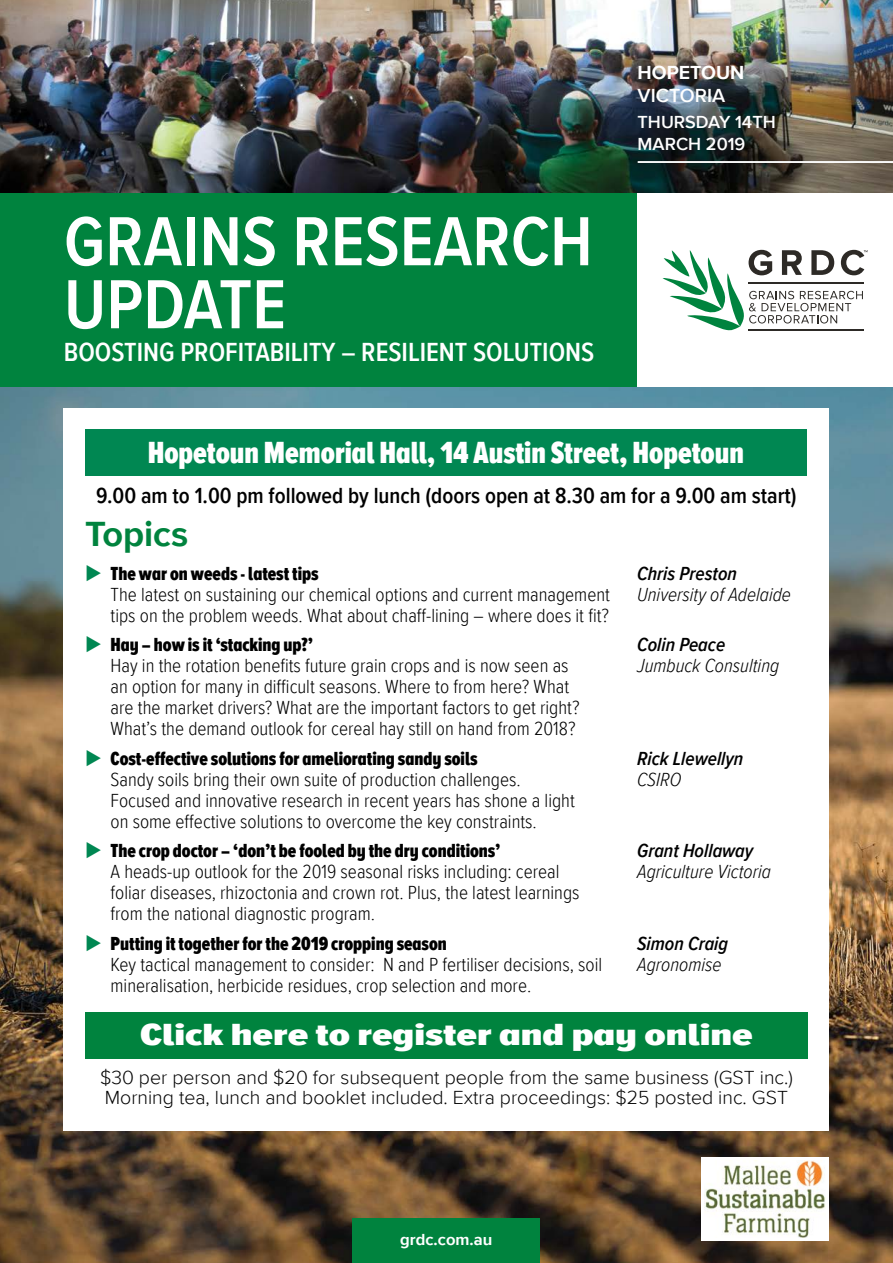
<style>
.page{position:relative;width:893px;height:1263px;background:#fff}
.page>*{position:absolute;margin:0;border:0;box-sizing:border-box;transform-origin:0 0}
.t1{font:600 72px/63px "Proxima Nova Cond";color:#fff}
.t2{font:700 36px "Proxima Nova";color:#00833e}
.t3{font:900 31.5px "Proxima Nova A Ex Cn";color:#fff}
.t4{font:900 31.5px "Proxima Nova A Ex Cn";color:#fff;scale:1.5 1}
.t5{font:600 27px "Proxima Nova Cond";color:#fff}
.t6{font:600 22.5px "Proxima Nova Cond";color:#000}
.t7{font:300 19.5px/21px "Proxima Nova Cond";color:#000}
.t8{font:900 19.5px "Proxima Nova A Ex Cn";color:#000}
.t9{font:300 19.5px "Proxima Nova";color:#000}
.t10{font:italic 300 19.5px "Proxima Nova Cond";color:#000}
.t11{font:italic 600 19.5px "Proxima Nova Cond";color:#000}
.t12{font:700 19.5px/23.4px "Proxima Nova";color:#fff}
.t13{font:600 18px/21.6px "Proxima Nova";color:#fff}
.t14{font:700 16.5px "Proxima Nova";color:#fff}
.s1{font-weight:600}
.s2{color:#008752}
</style>
<div class="page">
<img style="left:0;top:387px;width:893px;height:876px">
<img style="left:0;top:0;width:893px;height:193px">
<div style="left:64px;top:408px;width:765px;height:723px;background:#fff"></div>
<hr style="left:638px;top:161px;width:255px;height:2px;background:#fff">
<div style="left:353px;top:1218px;width:187px;height:45px;background:#00833e"></div>
<div style="left:85px;top:1012px;width:723px;height:47px;background:#00833e"></div>
<div style="left:85px;top:429px;width:722px;height:47px;background:#008752"></div>
<div style="left:0;top:193px;width:638px;height:194px;background:#00833e"></div>
<svg style="left:662px;top:250px;width:205px;height:81px"></svg>
<div style="left:701px;top:1157px;width:128px;height:84px;background:#fff"></div>
<img style="left:704px;top:1160px;width:122px;height:77px">
<p class="t1" style="left:64px;top:208px;width:530px">GRAINS RESEARCH<br>UPDATE</p>
<p class="t5" style="left:64px;top:332px;width:532px">BOOSTING PROFITABILITY – RESILIENT SOLUTIONS</p>
<p class="t12" style="left:638px;top:60px;width:108px">HOPETOUN<br><span class="s1">VICTORIA</span></p>
<p class="t13" style="left:638px;top:111px;width:140px">THURSDAY 14TH<br>MARCH 2019</p>
<p class="t3" style="left:148px;top:429px;width:598px">Hopetoun Memorial Hall, 14 Austin Street, Hopetoun</p>
<p class="t6" style="left:96px;top:478px;width:702px">9.00 am to 1.00 pm followed by lunch (doors open at 8.30 am for a 9.00 am start)</p>
<p class="t2" style="left:85px;top:507px;width:105px">Topics</p>
<p class="t8" style="left:85px;top:559px;width:235px"><span class="s2">◆</span> The war on weeds - latest tips</p>
<p class="t11" style="left:637px;top:559px;width:101px">Chris Preston</p>
<p class="t7" style="left:111px;top:583px;width:501px">The latest on sustaining our chemical options and current management</p>
<p class="t10" style="left:637px;top:580px;width:155px">University of Adelaide</p>
<p class="t7" style="left:111px;top:604px;width:500px">tips on the problem weeds. What about chaff-lining – where does it fit?</p>
<p class="t8" style="left:85px;top:630px;width:229px"><span class="s2">◆</span> Hay – how is it ‘stacking up?’</p>
<p class="t11" style="left:637px;top:630px;width:90px">Colin Peace</p>
<p class="t7" style="left:111px;top:654px;width:460px">Hay in the rotation benefits future grain crops and is now seen as</p>
<p class="t10" style="left:637px;top:651px;width:144px">Jumbuck Consulting</p>
<p class="t7" style="left:111px;top:675px;width:470px">an option for many in difficult seasons. Where to from here? What are the market drivers? What are the important factors to get right?<br>What’s the demand outlook for cereal hay still on hand from 2018?</p>
<p class="t8" style="left:85px;top:744px;width:394px"><span class="s2">◆</span> Cost-effective solutions for ameliorating sandy soils</p>
<p class="t11" style="left:637px;top:744px;width:108px">Rick Llewellyn</p>
<p class="t7" style="left:111px;top:768px;width:412px">Sandy soils bring their own suite of production challenges.</p>
<p class="t10" style="left:637px;top:765px;width:46px">CSIRO</p>
<p class="t7" style="left:111px;top:789px;width:466px">Focused and innovative research in recent years has shone a light on some effective solutions to overcome the key constraints.</p>
<p class="t8" style="left:85px;top:836px;width:417px"><span class="s2">◆</span> The crop doctor – ‘don’t be fooled by the dry conditions’</p>
<p class="t11" style="left:637px;top:836px;width:118px">Grant Hollaway</p>
<p class="t7" style="left:111px;top:860px;width:451px">A heads-up outlook for the 2019 seasonal risks including: cereal</p>
<p class="t10" style="left:637px;top:857px;width:136px">Agriculture Victoria</p>
<p class="t7" style="left:111px;top:881px;width:470px">foliar diseases, rhizoctonia and crown rot. Plus, the latest learnings from the national diagnostic program.</p>
<p class="t8" style="left:85px;top:929px;width:363px"><span class="s2">◆</span> Putting it together for the 2019 cropping season</p>
<p class="t11" style="left:637px;top:929px;width:93px">Simon Craig</p>
<p class="t7" style="left:111px;top:953px;width:493px">Key tactical management to consider: N and P fertiliser decisions, soil</p>
<p class="t10" style="left:637px;top:950px;width:86px">Agronomise</p>
<p class="t7" style="left:111px;top:974px;width:422px">mineralisation, herbicide residues, crop selection and more.</p>
<p class="t4" style="left:140px;top:1012px;width:410px">Click here to register and pay online</p>
<p class="t9" style="left:100px;top:1063px;width:694px">$30 per person and $20 for subsequent people from the same business (GST inc.)</p>
<p class="t9" style="left:105px;top:1083px;width:685px">Morning tea, lunch and booklet included. Extra proceedings: $25 posted inc. GST</p>
<p class="t14" style="left:400px;top:1227px;width:94px">grdc.com.au</p>
<p class="t14" style="left:400px;top:1229px;width:94px">grdc.com.au</p>
</div>
